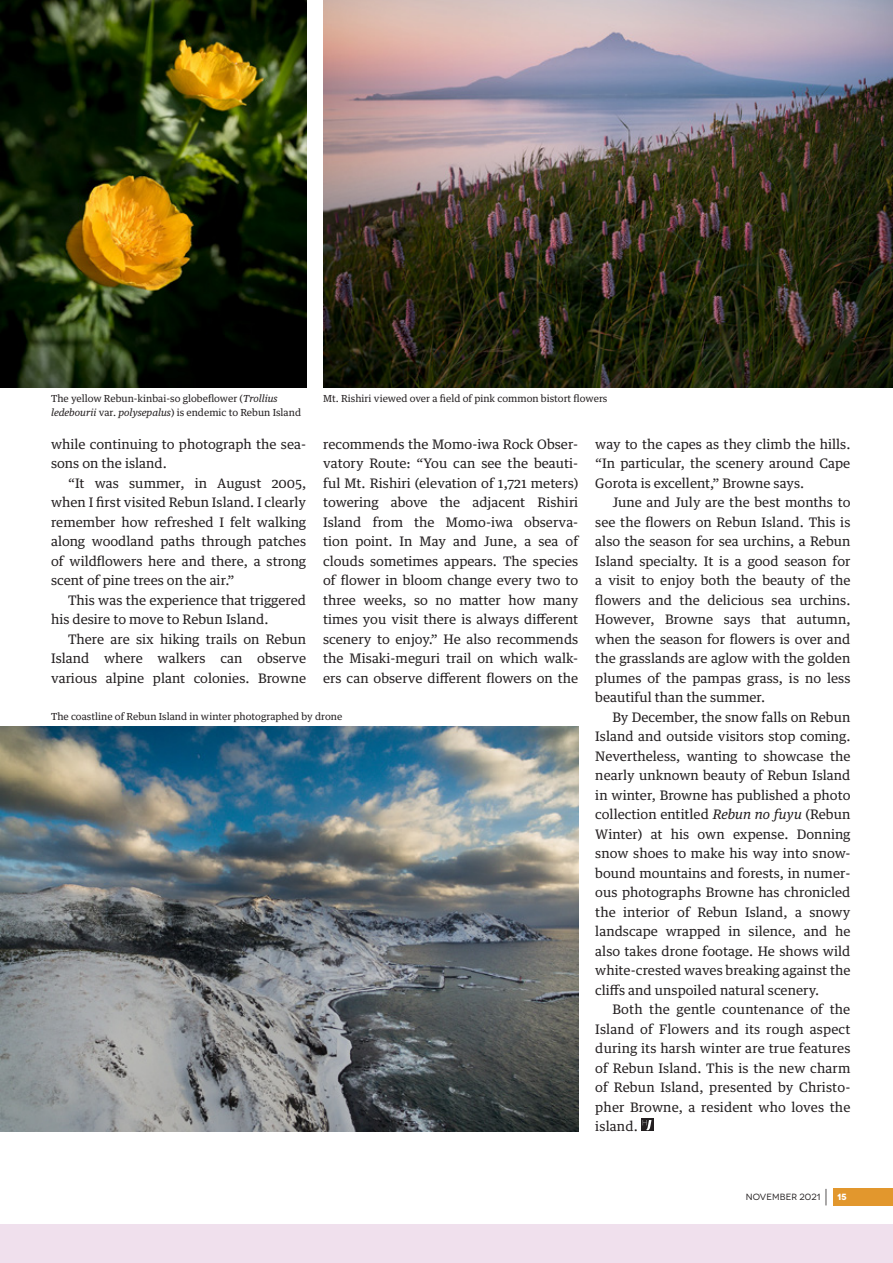
<style>
.page{position:relative;width:893px;height:1263px;background:#fff}
.page>*{position:absolute;margin:0;border:0;box-sizing:border-box;transform-origin:0 0}
.t1{font:13.2px/19.5px "Guardian Text Egyp";color:#231f20;text-align:justify}
.t2{font:9.75px/13.5px "Guardian Text Egyp";color:#231f20}
.t3{font:9px "Novecentowide";letter-spacing:.015em;color:#231f20}
.s1{font-style:italic}
.s2{font-weight:300;font-size:19.5px}
.s3{font-weight:700;color:#fff}
</style>
<div class="page">
<div style="left:0;top:1225px;width:893px;height:38px;background:#f0e0ed"></div>
<div style="left:833px;top:1188px;width:60px;height:18px;background:#e2972d"></div>
<svg style="left:641px;top:1119px;width:12px;height:12px"></svg>
<svg style="left:643px;top:1120px;width:8px;height:10px"></svg>
<img style="left:0;top:0;width:306px;height:388px">
<img style="left:323px;top:0;width:570px;height:388px">
<img style="left:0;top:727px;width:578px;height:405px">
<p class="t2" style="left:51px;top:391px;width:252px">The yellow Rebun-kinbai-so globeflower (<span class="s1">Trollius ledebourii</span> var. <span class="s1">polysepalus</span>) is endemic to Rebun Island</p>
<p class="t2" style="left:323px;top:391px;width:286px">Mt. Rishiri viewed over a field of pink common bistort flowers</p>
<p class="t1" style="left:51px;top:433px;width:257px">while continuing to photograph the sea&shy;sons on the island.</p>
<p class="t1" style="left:51px;top:472px;width:257px;text-indent:17px">“It was summer, in August 2005, when I first visited Rebun Island. I clearly remember how refreshed I felt walking along woodland paths through patches of wildflowers here and there, a strong scent of pine trees on the air.”</p>
<p class="t1" style="left:51px;top:589px;width:257px;text-indent:17px">This was the experience that triggered his desire to move to Rebun Island.</p>
<p class="t1" style="left:51px;top:628px;width:257px;text-indent:17px">There are six hiking trails on Rebun Island where walkers can observe various alpine plant colonies. Browne</p>
<p class="t1" style="left:323px;top:433px;width:257px">recommends the Momo-iwa Rock Obser&shy;vatory Route: “You can see the beauti&shy;ful Mt. Rishiri (elevation of 1,721 meters) towering above the adjacent Rishiri Island from the Momo-iwa observa&shy;tion point. In May and June, a sea of clouds sometimes appears. The species of flower in bloom change every two to three weeks, so no matter how many times you visit there is always different scenery to enjoy.” He also recommends the Misaki-meguri trail on which walk&shy;ers can observe different flowers on the</p>
<p class="t1" style="left:595px;top:433px;width:257px">way to the capes as they climb the hills. “In particular, the scenery around Cape Gorota is excellent,” Browne says.</p>
<p class="t1" style="left:595px;top:491px;width:257px;text-indent:17px">June and July are the best months to see the flowers on Rebun Island. This is also the season for sea urchins, a Rebun Island specialty. It is a good season for a visit to enjoy both the beauty of the flowers and the delicious sea urchins.<br>However, Browne says that autumn, when the season for flowers is over and the grasslands are aglow with the golden plumes of the pampas grass, is no less beautiful than the summer.</p>
<p class="t1" style="left:595px;top:706px;width:257px;text-indent:17px">By December, the snow falls on Rebun Island and outside visitors stop coming.<br>Nevertheless, wanting to showcase the nearly unknown beauty of Rebun Island in winter, Browne has published a photo collection entitled <span class="s1">Rebun no fuyu</span> (Rebun Winter) at his own expense. Donning snow shoes to make his way into snow&shy;bound mountains and forests, in numer&shy;ous photographs Browne has chronicled the interior of Rebun Island, a snowy landscape wrapped in silence, and he also takes drone footage. He shows wild white-crested waves breaking against the cliffs and unspoiled natural scenery.</p>
<p class="t1" style="left:595px;top:998px;width:257px;text-indent:17px">Both the gentle countenance of the Island of Flowers and its rough aspect during its harsh winter are true features of Rebun Island. This is the new charm of Rebun Island, presented by Christo&shy;pher Browne, a resident who loves the island.</p>
<p class="t2" style="left:51px;top:709px;width:293px">The coastline of Rebun Island in winter photographed by drone</p>
<p class="t3" style="left:746px;top:1192px;width:103px">NOVEMBER 2021 <span class="s2">|</span> <span class="s3">15</span></p>
</div>
